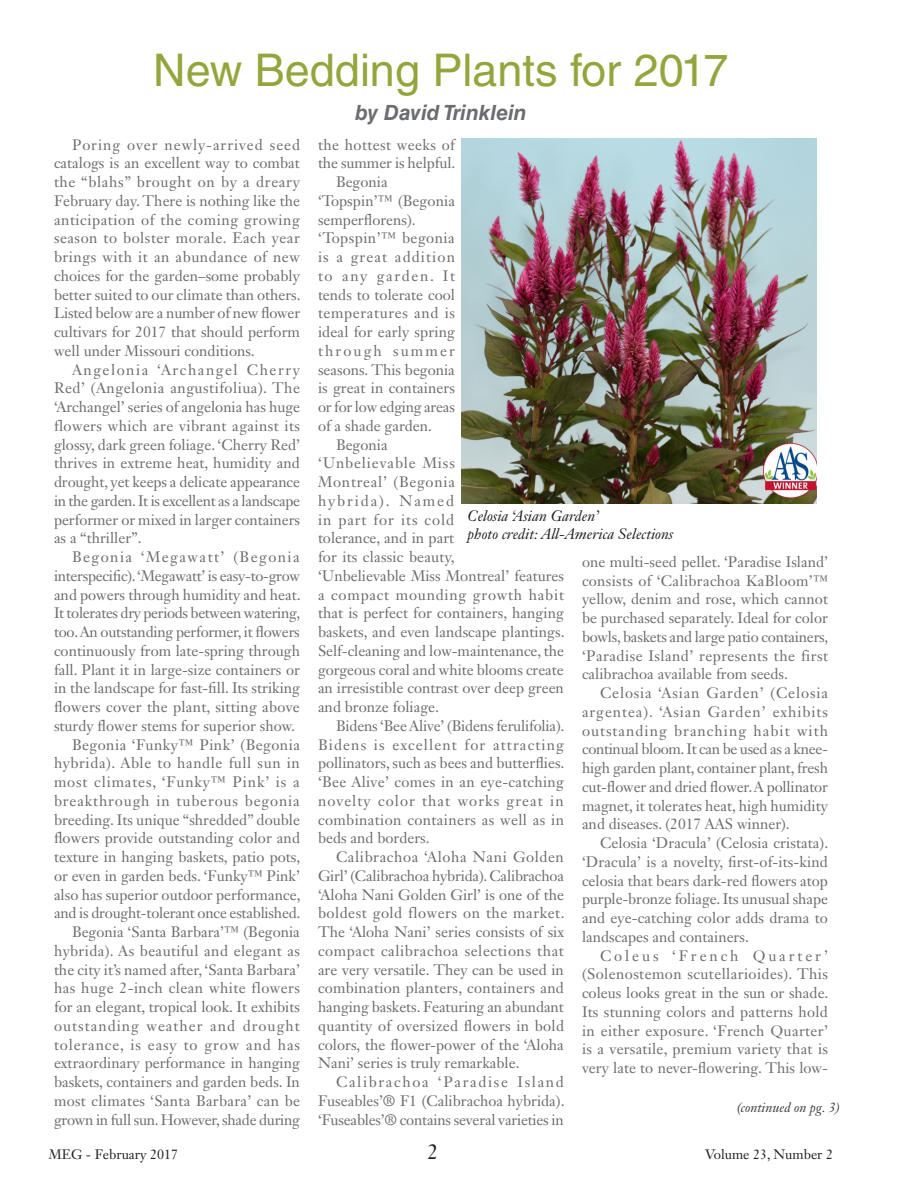
<style>
.page{position:relative;width:918px;height:1188px;background:#fff}
.page>*{position:absolute;margin:0;border:0;box-sizing:border-box;transform-origin:0 0}
.t1{font:45px "Helvetica LT Std";color:#93a63c}
.Byline{font:italic 700 21px "Helvetica LT Std";color:#6c6d70}
.t2{font:21px "Janson Text LT Std";color:#231f20}
.text_10_pt{font:15px/18.8px "Janson Text LT Std";color:#6c6d70;text-align:justify}
.Photo_Caption{font:italic 15px "Janson Text LT Std";color:#231f20}
.t3{font:13.5px "Janson Text LT Std";color:#231f20}
.continued{font:italic 13.5px "Janson Text LT Std";color:#3e3e3f}
</style>
<div class="page">
<img style="left:462px;top:138px;width:354px;height:366px">
<p class="t1" style="left:153px;top:44px;width:577px">New Bedding Plants for 2017</p>
<p class="Byline" style="left:355px;top:100px;width:173px">by David Trinklein</p>
<p class="text_10_pt" style="left:54px;top:135px;width:248px;text-indent:18px">Poring over newly-arrived seed catalogs is an excellent way to combat the “blahs” brought on by a dreary February day. There is nothing like the anticipation of the coming growing season to bolster morale. Each year brings with it an abundance of new choices for the garden–some probably better suited to our climate than others.<br>Listed below are a number of new flower cultivars for 2017 that should perform well under Missouri conditions.</p>
<p class="text_10_pt" style="left:54px;top:360px;width:248px;text-indent:18px">Angelonia ‘Archangel Cherry Red’ (Angelonia angustifoliua). The ‘Archangel’ series of angelonia has huge flowers which are vibrant against its glossy, dark green foliage. ‘Cherry Red’ thrives in extreme heat, humidity and drought, yet keeps a delicate appearance in the garden. It is excellent as a landscape performer or mixed in larger containers as a “thriller”.</p>
<p class="text_10_pt" style="left:54px;top:547px;width:248px;text-align:left;text-indent:18px">Begonia ‘Megawatt’ (Begonia interspecific). ‘Megawatt’ is easy-to-grow and powers through humidity and heat.<br>It tolerates dry periods between watering, too. An outstanding performer, it flowers continuously from late-spring through fall. Plant it in large-size containers or in the landscape for fast-fill. Its striking flowers cover the plant, sitting above sturdy flower stems for superior show.</p>
<p class="text_10_pt" style="left:54px;top:735px;width:248px;text-indent:18px">Begonia ‘Funky™ Pink’ (Begonia hybrida). Able to handle full sun in most climates, ‘Funky™ Pink’ is a breakthrough in tuberous begonia breeding. Its unique “shredded” double flowers provide outstanding color and texture in hanging baskets, patio pots, or even in garden beds. ‘Funky™ Pink’ also has superior outdoor performance, and is drought-tolerant once established.</p>
<p class="text_10_pt" style="left:54px;top:922px;width:248px;text-indent:18px">Begonia ‘Santa Barbara’™ (Begonia hybrida). As beautiful and elegant as the city it’s named after, ‘Santa Barbara’ has huge 2-inch clean white flowers for an elegant, tropical look. It exhibits outstanding weather and drought tolerance, is easy to grow and has extraordinary performance in hanging baskets, containers and garden beds. In most climates ‘Santa Barbara’ can be grown in full sun. However, shade during</p>
<p class="text_10_pt" style="left:318px;top:135px;width:139px">the hottest weeks of the summer is helpful.</p>
<p class="text_10_pt" style="left:318px;top:172px;width:139px;text-align:left;text-indent:18px">Begonia ‘Topspin’™ (Begonia semperflorens). ‘Topspin’™ begonia is a great addition to any garden. It tends to tolerate cool temperatures and is ideal for early spring through summer seasons. This begonia is great in containers or for low edging areas of a shade garden.</p>
<p class="text_10_pt" style="left:318px;top:435px;width:248px;text-align:left;text-indent:18px">Begonia<br>‘Unbelievable Miss<br>Montreal’ (Begonia<br>hybrida). Named<br>in part for its cold<br>tolerance, and in part<br>for its classic beauty,<br>‘Unbelievable Miss Montreal’ features a compact mounding growth habit that is perfect for containers, hanging baskets, and even landscape plantings.<br>Self-cleaning and low-maintenance, the gorgeous coral and white blooms create an irresistible contrast over deep green and bronze foliage.</p>
<p class="text_10_pt" style="left:318px;top:716px;width:248px;text-indent:18px">Bidens ‘Bee Alive’ (Bidens ferulifolia).<br>Bidens is excellent for attracting pollinators, such as bees and butterflies. ‘Bee Alive’ comes in an eye-catching novelty color that works great in combination containers as well as in beds and borders.</p>
<p class="text_10_pt" style="left:318px;top:847px;width:248px;text-indent:18px">Calibrachoa ‘Aloha Nani Golden Girl’ (Calibrachoa hybrida). Calibrachoa ‘Aloha Nani Golden Girl’ is one of the boldest gold flowers on the market.<br>The ‘Aloha Nani’ series consists of six compact calibrachoa selections that are very versatile. They can be used in combination planters, containers and hanging baskets. Featuring an abundant quantity of oversized flowers in bold colors, the flower-power of the ‘Aloha Nani’ series is truly remarkable.</p>
<p class="text_10_pt" style="left:318px;top:1072px;width:248px;text-indent:18px">Calibrachoa ‘Paradise Island Fuseables’® F1 (Calibrachoa hybrida). ‘Fuseables’® contains several varieties in</p>
<p class="Photo_Caption" style="left:468px;top:507px;width:133px">Celosia ‘Asian Garden’</p>
<p class="Photo_Caption" style="left:468px;top:525px;width:207px">photo credit: All-America Selections</p>
<p class="text_10_pt" style="left:582px;top:552px;width:248px">one multi-seed pellet. ‘Paradise Island’ consists of ‘Calibrachoa KaBloom’™ yellow, denim and rose, which cannot be purchased separately. Ideal for color bowls, baskets and large patio containers, ‘Paradise Island’ represents the first calibrachoa available from seeds.</p>
<p class="text_10_pt" style="left:582px;top:684px;width:248px;text-indent:18px">Celosia ‘Asian Garden’ (Celosia argentea). ‘Asian Garden’ exhibits outstanding branching habit with continual bloom. It can be used as a knee&shy;high garden plant, container plant, fresh cut-flower and dried flower. A pollinator magnet, it tolerates heat, high humidity and diseases. (2017 AAS winner).</p>
<p class="text_10_pt" style="left:582px;top:834px;width:248px;text-indent:18px">Celosia ‘Dracula’ (Celosia cristata). ‘Dracula’ is a novelty, first-of-its-kind celosia that bears dark-red flowers atop purple-bronze foliage. Its unusual shape and eye-catching color adds drama to landscapes and containers.</p>
<p class="text_10_pt" style="left:582px;top:946px;width:248px;text-indent:18px">Coleus ‘French Quarter’ (Solenostemon scutellarioides). This coleus looks great in the sun or shade.<br>Its stunning colors and patterns hold in either exposure. ‘French Quarter’ is a versatile, premium variety that is very late to never-flowering. This low-</p>
<p class="continued" style="left:736px;top:1099px;width:105px">(continued on pg. 3)</p>
<p class="t3" style="left:49px;top:1146px;width:131px">MEG - February 2017</p>
<p class="t2" style="left:427px;top:1138px;width:12px">2</p>
<p class="t3" style="left:705px;top:1146px;width:129px">Volume 23, Number 2</p>
</div>
